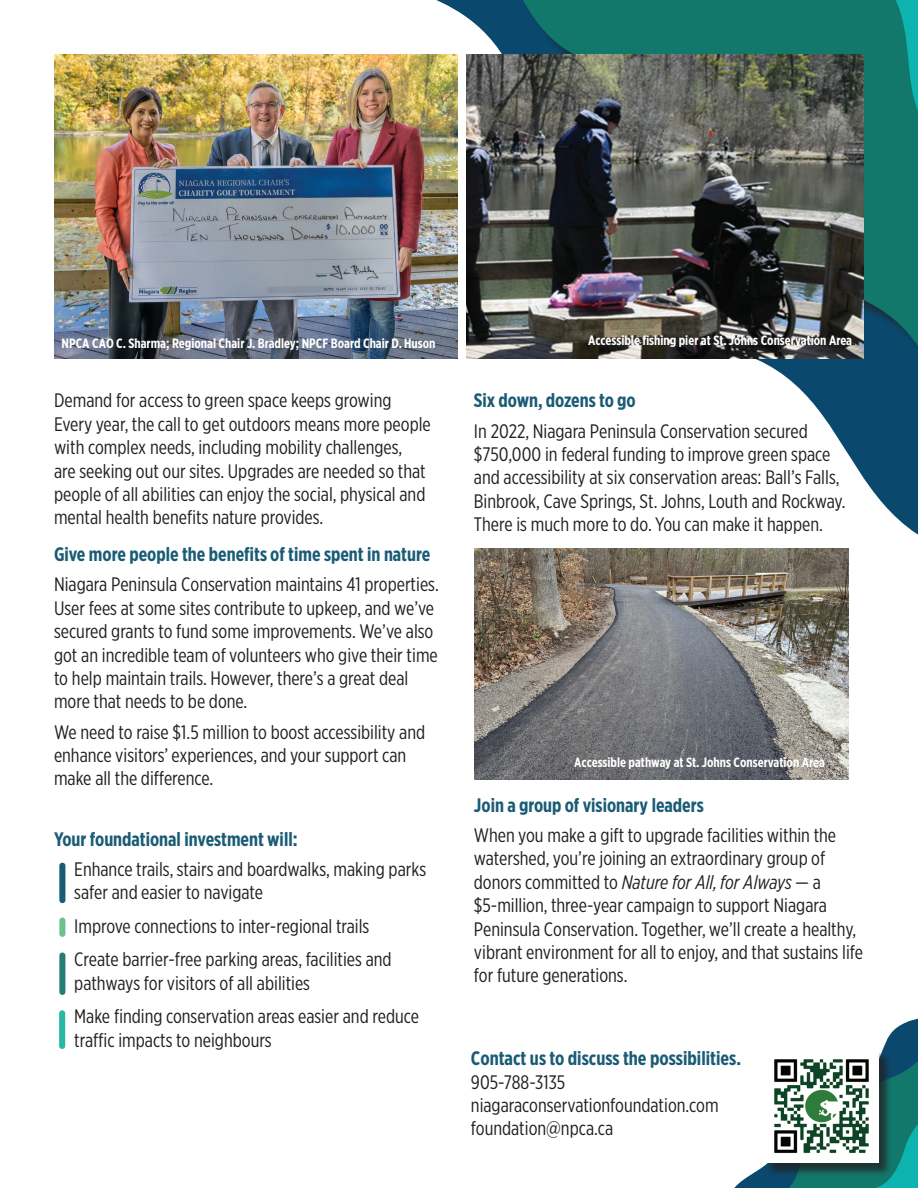
<style>
.page{position:relative;width:918px;height:1188px;background:#fff}
.page>*{position:absolute;margin:0;border:0;box-sizing:border-box;transform-origin:0 0}
.t1{font:19.5px/23.4px "Gotham X Narrow";color:#231f20}
.t2{font:700 19.5px "Gotham X Narrow";color:#1a5b75}
.t3{font:700 13.5px "Gotham X Narrow";color:#fff}
.s1{font-style:italic}
</style>
<div class="page">
<svg style="left:278px;top:358px;width:640px;height:207px"></svg>
<div style="left:389px;top:0;width:529px;height:446px;background:#231f20;opacity:.75"></div>
<svg style="left:386px;top:0;width:532px;height:428px"></svg>
<div style="left:626px;top:0;width:292px;height:191px;background:#12786b"></div>
<img style="left:54px;top:54px;width:403px;height:304px">
<img style="left:467px;top:54px;width:397px;height:304px">
<svg style="left:734px;top:1018px;width:184px;height:170px"></svg>
<div style="left:767px;top:1052px;width:125px;height:125px;background:#231f20;opacity:.75"></div>
<img style="left:765px;top:1050px;width:113px;height:113px">
<div style="left:59px;top:863px;width:6px;height:40px;background:#1a5b75;border-radius:3px"></div>
<div style="left:59px;top:918px;width:6px;height:19px;background:#6bc28b;border-radius:3px"></div>
<div style="left:59px;top:953px;width:6px;height:42px;background:#257e75;border-radius:3px"></div>
<div style="left:59px;top:1010px;width:6px;height:39px;background:#27b9a3;border-radius:3px"></div>
<img style="left:475px;top:548px;width:374px;height:232px">
<svg style="left:592px;top:335px;width:263px;height:12px;background:#383533"></svg>
<p class="t3" style="left:62px;top:335px;width:375px">NPCA CAO C. Sharma; Regional Chair J. Bradley; NPCF Board Chair D. Huson</p>
<p class="t3" style="left:588px;top:332px;width:266px">Accessible fishing pier at St. Johns Conservation Area</p>
<p class="t1" style="left:54px;top:389px;width:378px">Demand for access to green space keeps growing Every year, the call to get outdoors means more people with complex needs, including mobility challenges,<br>are seeking out our sites. Upgrades are needed so that people of all abilities can enjoy the social, physical and mental health benefits nature provides.</p>
<p class="t2" style="left:54px;top:542px;width:378px">Give more people the benefits of time spent in nature</p>
<p class="t1" style="left:54px;top:573px;width:386px">Niagara Peninsula Conservation maintains 41 properties.<br>User fees at some sites contribute to upkeep, and we’ve secured grants to fund some improvements. We’ve also got an incredible team of volunteers who give their time to help maintain trails. However, there’s a great deal more that needs to be done.</p>
<p class="t1" style="left:54px;top:720px;width:373px">We need to raise $1.5 million to boost accessibility and enhance visitors’ experiences, and your support can make all the difference.</p>
<p class="t2" style="left:54px;top:827px;width:245px">Your foundational investment will:</p>
<p class="t1" style="left:74px;top:857px;width:353px">Enhance trails, stairs and boardwalks, making parks safer and easier to navigate</p>
<p class="t1" style="left:74px;top:909px;width:319px;line-height:33.5px">Improve connections to inter-regional trails<br>Create barrier-free parking areas, facilities and</p>
<p class="t1" style="left:74px;top:966px;width:346px;line-height:33.5px">pathways for visitors of all abilities<br>Make finding conservation areas easier and reduce</p>
<p class="t1" style="left:74px;top:1028px;width:199px">traffic impacts to neighbours</p>
<p class="t2" style="left:474px;top:389px;width:163px">Six down, dozens to go</p>
<p class="t1" style="left:474px;top:419px;width:373px">In 2022, Niagara Peninsula Conservation secured $750,000 in federal funding to improve green space and accessibility at six conservation areas: Ball’s Falls, Binbrook, Cave Springs, St. Johns, Louth and Rockway.<br>There is much more to do. You can make it happen.</p>
<p class="t3" style="left:574px;top:754px;width:252px">Accessible pathway at St. Johns Conservation Area</p>
<p class="t2" style="left:474px;top:793px;width:231px">Join a group of visionary leaders</p>
<p class="t1" style="left:474px;top:823px;width:391px">When you make a gift to upgrade facilities within the watershed, you’re joining an extraordinary group of donors committed to <span class="s1">Nature for All, for Always</span> — a $5-million, three-year campaign to support Niagara Peninsula Conservation. Together, we’ll create a healthy, vibrant environment for all to enjoy, and that sustains life for future generations.</p>
<p class="t2" style="left:471px;top:1046px;width:272px">Contact us to discuss the possibilities.</p>
<p class="t1" style="left:471px;top:1070px;width:249px">905-788-3135 niagaraconservationfoundation.com foundation@npca.ca</p>
</div>
